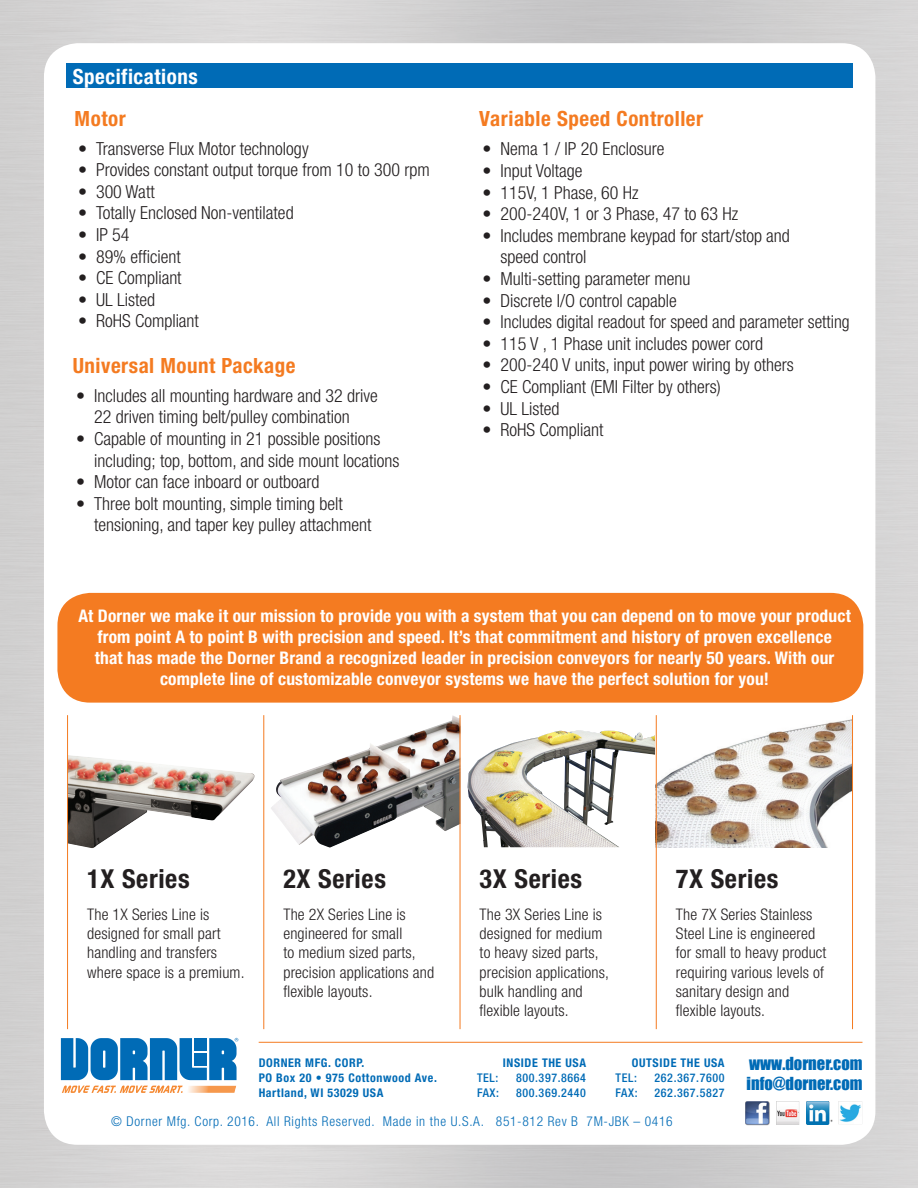
<style>
.page{position:relative;width:918px;height:1188px;background:#fff}
.page>*{position:absolute;margin:0;border:0;box-sizing:border-box;transform-origin:0 0}
.t1{font:700 condensed 26.1px "Helvetica Neue";letter-spacing:.025em;color:#231f20}
.t2{font:700 condensed 21px "Helvetica Neue";letter-spacing:.025em;color:#f47b21}
.t3{font:700 condensed 21px "Helvetica Neue";letter-spacing:.025em;color:#fff}
.t4{font:300 condensed 18px/21.6px "Helvetica Neue";color:#231f20}
.t5{font:700 condensed 17.4px/21px "Helvetica Neue";letter-spacing:.01em;color:#fff;text-align:center}
.t6{font:16.5px/19.8px "Impact";color:#006bb6}
.t7{font:300 condensed 16.05px/19.2px "Helvetica Neue";letter-spacing:.01em;color:#231f20}
.t8{font:300 condensed 13.5px "Helvetica Neue";letter-spacing:.05em;color:#006bb6}
.t9{font:700 condensed 12px/15px "Helvetica Neue";letter-spacing:.05em;color:#006bb6}
.t10{font:500 condensed 12px "Helvetica Neue";letter-spacing:.05em;color:#006bb6}
</style>
<div class="page">
<img style="left:0;top:0;width:918px;height:1188px">
<div style="left:44px;top:43px;width:831px;height:1102px;background:#fff;border-radius:34px"></div>
<svg style="left:61px;top:1038px;width:177px;height:55px"></svg>
<hr style="left:259px;top:1042px;width:603px;height:1px;background:#f47b21">
<img style="left:746px;top:1102px;width:24px;height:24px">
<img style="left:777px;top:1102px;width:23px;height:23px">
<img style="left:806px;top:1102px;width:27px;height:23px">
<img style="left:839px;top:1104px;width:23px;height:18px">
<div style="left:57px;top:593px;width:806px;height:110px;background:#f47b21;border-radius:33px"></div>
<img style="left:68px;top:755px;width:187px;height:94px">
<img style="left:271px;top:715px;width:189px;height:133px">
<img style="left:468px;top:730px;width:188px;height:117px">
<img style="left:657px;top:719px;width:195px;height:128px">
<hr style="left:263px;top:715px;width:1px;height:314px;background:#f47b21">
<hr style="left:460px;top:715px;width:1px;height:314px;background:#f47b21">
<hr style="left:656px;top:715px;width:1px;height:314px;background:#f47b21">
<hr style="left:852px;top:715px;width:1px;height:314px;background:#f47b21">
<hr style="left:67px;top:715px;width:1px;height:314px;background:#f47b21">
<div style="left:66px;top:63px;width:786px;height:25px;background:#006bb6"></div>
<p class="t3" style="left:73px;top:63px;width:126px">Specifications</p>
<p class="t2" style="left:75px;top:106px;width:53px">Motor</p>
<p class="t4" style="left:78px;top:137px;width:232px">• Transverse Flux Motor technology</p>
<p class="t4" style="left:78px;top:159px;width:353px">• Provides constant output torque from 10 to 300 rpm</p>
<p class="t4" style="left:78px;top:180px;width:78px">• 300 Watt</p>
<p class="t4" style="left:78px;top:202px;width:217px">• Totally Enclosed Non-ventilated</p>
<p class="t4" style="left:78px;top:224px;width:53px">• IP 54</p>
<p class="t4" style="left:78px;top:245px;width:104px">• 89% efficient</p>
<p class="t4" style="left:78px;top:267px;width:105px">• CE Compliant</p>
<p class="t4" style="left:78px;top:288px;width:78px">• UL Listed</p>
<p class="t4" style="left:78px;top:310px;width:122px">• RoHS Compliant</p>
<p class="t2" style="left:73px;top:353px;width:224px">Universal Mount Package</p>
<p class="t4" style="left:76px;top:384px;width:303px;text-align:center">• Includes all mounting hardware and 32 drive<br>22 driven timing belt/pulley combination</p>
<p class="t4" style="left:94px;top:428px;width:307px;text-indent:-18px">• Capable of mounting in 21 possible positions including; top, bottom, and side mount locations</p>
<p class="t4" style="left:76px;top:471px;width:245px">• Motor can face inboard or outboard</p>
<p class="t4" style="left:94px;top:492px;width:279px;text-indent:-18px">• Three bolt mounting, simple timing belt tensioning, and taper key pulley attachment</p>
<p class="t2" style="left:479px;top:106px;width:225px">Variable Speed Controller</p>
<p class="t4" style="left:483px;top:138px;width:183px">• Nema 1 / IP 20 Enclosure</p>
<p class="t4" style="left:483px;top:160px;width:101px">• Input Voltage</p>
<p class="t4" style="left:483px;top:181px;width:157px">• 115V, 1 Phase, 60 Hz</p>
<p class="t4" style="left:483px;top:203px;width:257px">• 200-240V, 1 or 3 Phase, 47 to 63 Hz</p>
<p class="t4" style="left:501px;top:225px;width:291px;text-indent:-18px">• Includes membrane keypad for start/stop and speed control</p>
<p class="t4" style="left:483px;top:268px;width:209px">• Multi-setting parameter menu</p>
<p class="t4" style="left:483px;top:289px;width:196px">• Discrete I/O control capable</p>
<p class="t4" style="left:483px;top:311px;width:369px">• Includes digital readout for speed and parameter setting</p>
<p class="t4" style="left:483px;top:333px;width:282px">• 115 V , 1 Phase unit includes power cord</p>
<p class="t4" style="left:483px;top:354px;width:313px">• 200-240 V units, input power wiring by others</p>
<p class="t4" style="left:483px;top:376px;width:240px">• CE Compliant (EMI Filter by others)</p>
<p class="t4" style="left:483px;top:397px;width:78px">• UL Listed</p>
<p class="t4" style="left:483px;top:419px;width:122px">• RoHS Compliant</p>
<p class="t5" style="left:78px;top:605px;width:774px">At Dorner we make it our mission to provide you with a system that you can depend on to move your product from point A to point B with precision and speed. It’s that commitment and history of proven excellence<br>that has made the Dorner Brand a recognized leader in precision conveyors for nearly 50 years. With our complete line of customizable conveyor systems we have the perfect solution for you!</p>
<h1 class="t1" style="left:87px;top:863px;width:104px">1X Series</h1>
<p class="t7" style="left:87px;top:905px;width:159px">The 1X Series Line is designed for small part handling and transfers where space is a premium.</p>
<h1 class="t1" style="left:283px;top:863px;width:104px">2X Series</h1>
<p class="t7" style="left:283px;top:905px;width:152px">The 2X Series Line is engineered for small<br>to medium sized parts, precision applications and flexible layouts.</p>
<h1 class="t1" style="left:480px;top:863px;width:104px">3X Series</h1>
<p class="t7" style="left:480px;top:905px;width:131px">The 3X Series Line is designed for medium to heavy sized parts, precision applications, bulk handling and flexible layouts.</p>
<h1 class="t1" style="left:676px;top:863px;width:104px">7X Series</h1>
<p class="t7" style="left:676px;top:905px;width:152px">The 7X Series Stainless<br>Steel Line is engineered for small to heavy product requiring various levels of sanitary design and flexible layouts.</p>
<p class="t9" style="left:632px;top:1055px;width:94px">OUTSIDE THE USA</p>
<p class="t10" style="left:616px;top:1071px;width:23px">TEL:</p>
<p class="t10" style="left:655px;top:1071px;width:71px">262.367.7600</p>
<p class="t10" style="left:616px;top:1086px;width:24px">FAX:</p>
<p class="t10" style="left:655px;top:1086px;width:71px">262.367.5827</p>
<p class="t8" style="left:111px;top:1114px;width:563px">© Dorner Mfg. Corp. 2016. All Rights Reserved. Made in the U.S.A. 851-812 Rev B 7M-JBK – 0416</p>
<p class="t9" style="left:259px;top:1055px;width:180px">DORNER MFG. CORP.<br>PO Box 20 • 975 Cottonwood Ave.<br>Hartland, WI 53029 USA</p>
<p class="t9" style="left:503px;top:1055px;width:85px">INSIDE THE USA</p>
<p class="t10" style="left:477px;top:1071px;width:23px">TEL:</p>
<p class="t10" style="left:516px;top:1071px;width:71px">800.397.8664</p>
<p class="t10" style="left:477px;top:1086px;width:24px">FAX:</p>
<p class="t10" style="left:516px;top:1086px;width:71px">800.369.2440</p>
<p class="t6" style="left:747px;top:1054px;width:117px">www.dorner.com info@dorner.com</p>
</div>
